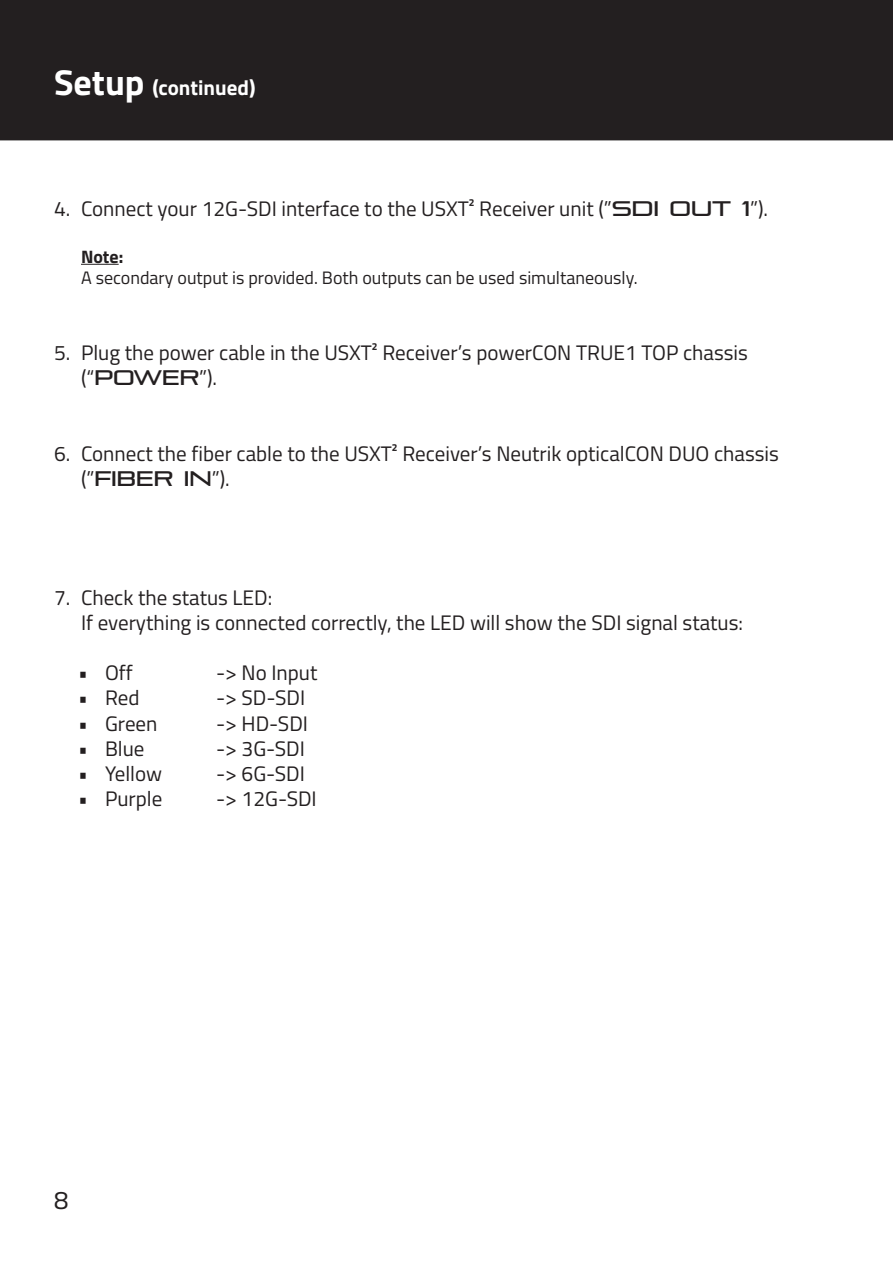
<style>
.page{position:relative;width:893px;height:1263px;background:#fff}
.page>*{position:absolute;margin:0;border:0;box-sizing:border-box;transform-origin:0 0}
.t1{font:25.5px "Titillium Web";color:#231f20}
.t2{font:21px/25.2px "Titillium Web";color:#231f20}
.t3{font:700 21px "Titillium Web";color:#fff}
.t4{font:18px/21.6px "Titillium Web";color:#231f20}
.s1{font-size:36px}
.s2{font-family:"Pirulen Rg"}
.s3{font-weight:700}
</style>
<div class="page">
<div style="left:1px;top:1px;width:891px;height:139px;background:#231f20"></div>
<div style="left:0;top:0;width:893px;height:140px;border:2px solid #231f20"></div>
<hr style="left:81px;top:264px;width:38px;height:1px;background:#231f20">
<svg style="left:892px;top:0;width:1px;height:140px"></svg>
<p class="t3" style="left:54px;top:71px;width:203px"><span class="s1">Setup</span> (continued)</p>
<p class="t2" style="left:54px;top:195px;width:716px">4. Connect your 12G-SDI interface to the USXT² Receiver unit (”<span class="s2">SDI OUT 1</span>”).</p>
<p class="t4" style="left:81px;top:245px;width:558px"><span class="s3">Note:<br></span>A secondary output is provided. Both outputs can be used simultaneously.</p>
<p class="t2" style="left:81px;top:339px;width:668px;text-indent:-27px">5. Plug the power cable in the USXT² Receiver’s powerCON TRUE1 TOP chassis (“<span class="s2">POWER</span>”).</p>
<p class="t2" style="left:81px;top:440px;width:699px;text-indent:-27px">6. Connect the fiber cable to the USXT² Receiver’s Neutrik opticalCON DUO chassis (”<span class="s2">FIBER IN</span>”).</p>
<p class="t2" style="left:81px;top:584px;width:664px;text-indent:-27px">7. Check the status LED:<br>If everything is connected correctly, the LED will show the SDI signal status:</p>
<p class="t2" style="left:78px;top:659px;width:56px">• Off</p>
<p class="t2" style="left:216px;top:659px;width:103px">-&gt; No Input</p>
<p class="t2" style="left:78px;top:684px;width:63px">• Red</p>
<p class="t2" style="left:216px;top:684px;width:91px">-&gt; SD-SDI</p>
<p class="t2" style="left:78px;top:710px;width:81px">• Green</p>
<p class="t2" style="left:216px;top:710px;width:94px">-&gt; HD-SDI</p>
<p class="t2" style="left:78px;top:735px;width:68px">• Blue</p>
<p class="t2" style="left:216px;top:735px;width:90px">-&gt; 3G-SDI</p>
<p class="t2" style="left:78px;top:760px;width:86px">• Yellow</p>
<p class="t2" style="left:216px;top:760px;width:90px">-&gt; 6G-SDI</p>
<p class="t2" style="left:78px;top:785px;width:86px">• Purple</p>
<p class="t2" style="left:216px;top:785px;width:102px">-&gt; 12G-SDI</p>
<p class="t1" style="left:54px;top:1181px;width:16px">8</p>
</div>
